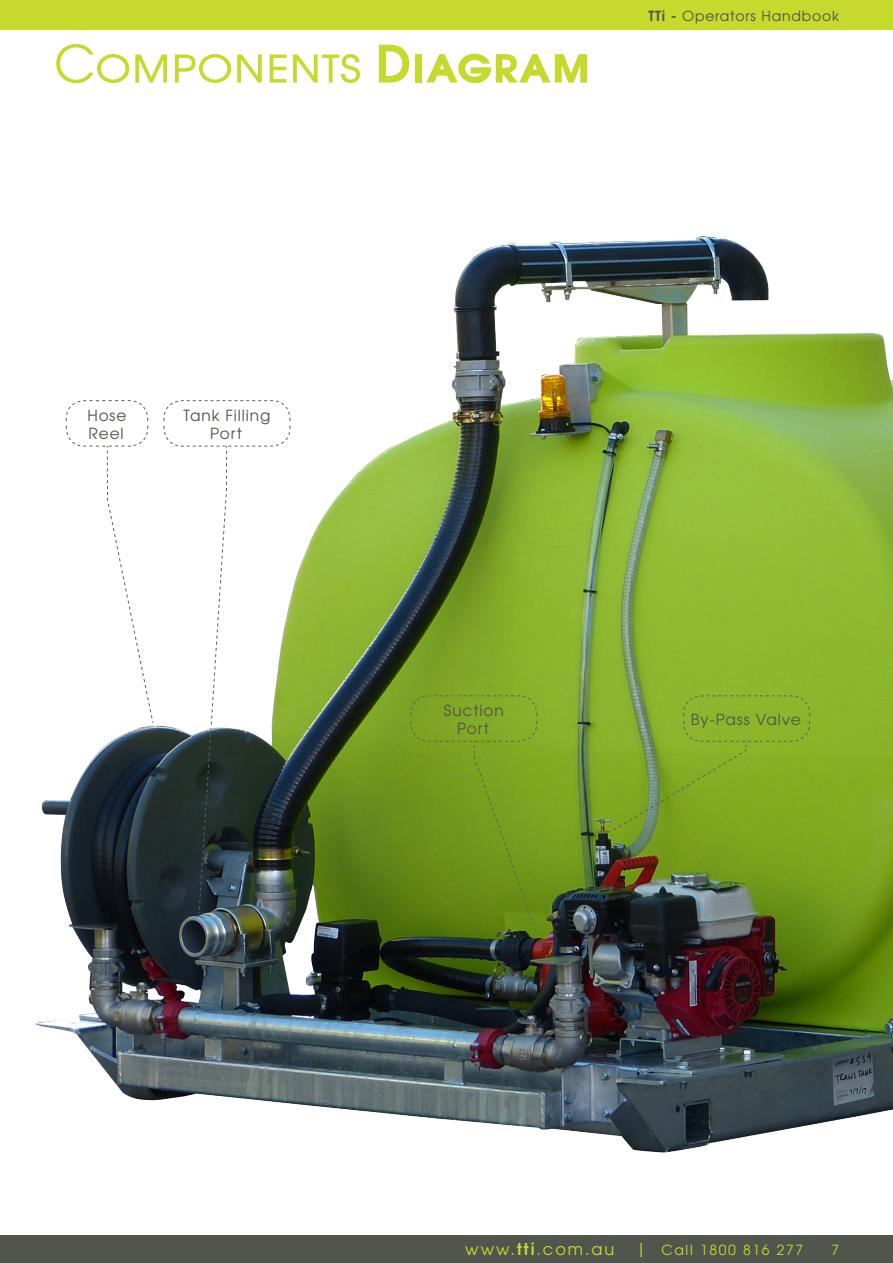
<style>
.page{position:relative;width:893px;height:1263px;background:#fff}
.page>*{position:absolute;margin:0;border:0;box-sizing:border-box;transform-origin:0 0}
.t1{font:51.45px "Te X Gyre Adventor";color:#c6d92d}
.t2{font:16.2px "Te X Gyre Adventor";color:#c6d92d}
.DIAGRAM_LABEL{font:15.3px "Te X Gyre Adventor";letter-spacing:.045em;color:#51544b}
.t3{font:13.95px "Te X Gyre Adventor";letter-spacing:.06em;color:#51544a}
.t4{font:13.95px "Te X Gyre Adventor";letter-spacing:.12em;color:#c6d92d}
.s1{font-weight:700}
.s2{font-size:16.2px}
</style>
<div class="page">
<div style="left:0;top:1235px;width:893px;height:28px;background:#51554b"></div>
<div style="left:0;top:0;width:893px;height:30px;background:#c6d92d"></div>
<img style="left:36px;top:236px;width:857px;height:917px">
<svg style="left:163px;top:400px;width:128px;height:514px"></svg>
<svg style="left:410px;top:695px;width:128px;height:236px;background:#73981d"></svg>
<svg style="left:609px;top:695px;width:201px;height:138px;background:#84ab2a"></svg>
<svg style="left:65px;top:400px;width:89px;height:324px"></svg>
<p class="t1" style="left:54px;top:23px;width:538px">Components <span class="s1">Diagram</span></p>
<p class="t3" style="left:648px;top:5px;width:192px"><span class="s1">TTi -</span> Operators Handbook</p>
<p class="DIAGRAM_LABEL" style="left:87px;top:403px;width:41px">Hose</p>
<p class="DIAGRAM_LABEL" style="left:89px;top:421px;width:36px">Reel</p>
<p class="DIAGRAM_LABEL" style="left:183px;top:403px;width:88px">Tank Filling</p>
<p class="DIAGRAM_LABEL" style="left:210px;top:421px;width:33px">Port</p>
<p class="DIAGRAM_LABEL" style="left:444px;top:698px;width:61px">Suction</p>
<p class="DIAGRAM_LABEL" style="left:457px;top:716px;width:33px">Port</p>
<p class="DIAGRAM_LABEL" style="left:691px;top:707px;width:111px">By-Pass Valve</p>
<p class="t2" style="left:465px;top:1237px;width:151px">www.<span class="s1">tti</span>.com.au</p>
<p class="t4" style="left:636px;top:1239px;width:169px"><span class="s2">|</span> Call 1800 816 277</p>
<p class="t4" style="left:831px;top:1239px;width:9px">7</p>
</div>
